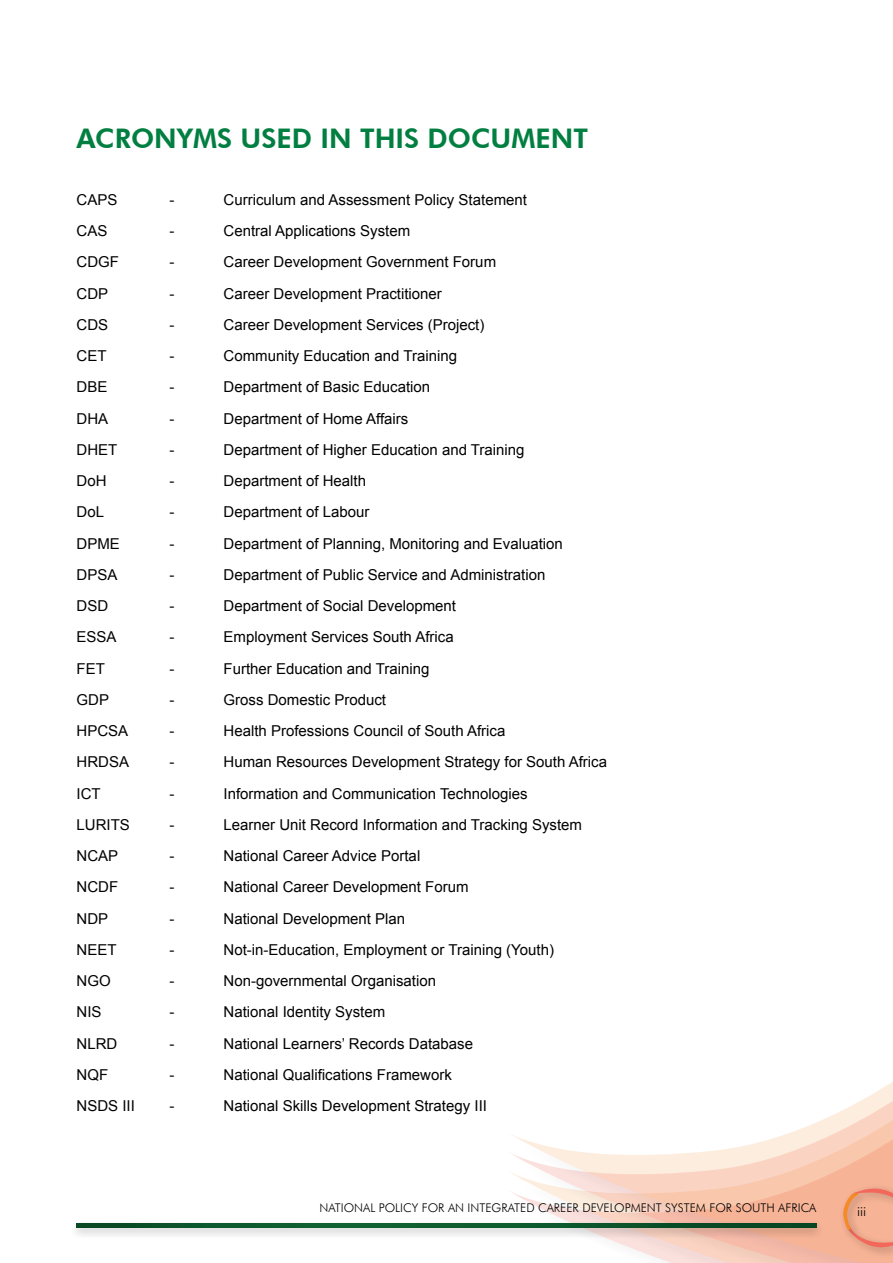
<style>
.page{position:relative;width:893px;height:1263px;background:#fff}
.page>*{position:absolute;margin:0;border:0;box-sizing:border-box;transform-origin:0 0}
.t1{font:800 27px "Futura BT";color:#007f41}
.t2{font:15px "Arial";color:#000}
.t3{font:300 13.5px "Futura BT";color:#000}
.t4{font:300 12px "Futura BT";color:#000}
</style>
<div class="page">
<svg style="left:510px;top:1082px;width:383px;height:181px"></svg>
<div style="left:69px;top:1219px;width:755px;height:21px;background:#000;opacity:.25"></div>
<img style="left:77px;top:1223px;width:739px;height:4px">
<div style="left:843px;top:1221px;width:50px;height:37px;background:#000;opacity:.25"></div>
<div style="left:838px;top:1187px;width:32px;height:53px;background:#f6b396"></div>
<div style="left:850px;top:1183px;width:43px;height:36px;background:#f5b295"></div>
<svg style="left:842px;top:1188px;width:51px;height:61px"></svg>
<hr style="left:891px;top:1201px;width:2px;height:53px;background:#000;opacity:.25">
<h1 class="t1" style="left:77px;top:122px;width:513px">ACRONYMS USED IN THIS DOCUMENT</h1>
<p class="t2" style="left:77px;top:190px;width:42px">CAPS</p>
<p class="t2" style="left:170px;top:190px;width:6px">-</p>
<p class="t2" style="left:224px;top:190px;width:305px">Curriculum and Assessment Policy Statement</p>
<p class="t2" style="left:77px;top:221px;width:32px">CAS</p>
<p class="t2" style="left:170px;top:221px;width:6px">-</p>
<p class="t2" style="left:224px;top:221px;width:188px">Central Applications System</p>
<p class="t2" style="left:77px;top:252px;width:44px">CDGF</p>
<p class="t2" style="left:170px;top:252px;width:6px">-</p>
<p class="t2" style="left:224px;top:252px;width:274px">Career Development Government Forum</p>
<p class="t2" style="left:77px;top:283px;width:33px">CDP</p>
<p class="t2" style="left:170px;top:283px;width:6px">-</p>
<p class="t2" style="left:224px;top:283px;width:220px">Career Development Practitioner</p>
<p class="t2" style="left:77px;top:315px;width:33px">CDS</p>
<p class="t2" style="left:170px;top:315px;width:6px">-</p>
<p class="t2" style="left:224px;top:315px;width:262px">Career Development Services (Project)</p>
<p class="t2" style="left:77px;top:346px;width:31px">CET</p>
<p class="t2" style="left:170px;top:346px;width:6px">-</p>
<p class="t2" style="left:224px;top:346px;width:235px">Community Education and Training</p>
<p class="t2" style="left:77px;top:377px;width:32px">DBE</p>
<p class="t2" style="left:170px;top:377px;width:6px">-</p>
<p class="t2" style="left:224px;top:377px;width:208px">Department of Basic Education</p>
<p class="t2" style="left:77px;top:408px;width:33px">DHA</p>
<p class="t2" style="left:170px;top:408px;width:6px">-</p>
<p class="t2" style="left:224px;top:408px;width:186px">Department of Home Affairs</p>
<p class="t2" style="left:77px;top:440px;width:42px">DHET</p>
<p class="t2" style="left:170px;top:440px;width:6px">-</p>
<p class="t2" style="left:224px;top:440px;width:303px">Department of Higher Education and Training</p>
<p class="t2" style="left:77px;top:471px;width:31px">DoH</p>
<p class="t2" style="left:170px;top:471px;width:6px">-</p>
<p class="t2" style="left:224px;top:471px;width:144px">Department of Health</p>
<p class="t2" style="left:77px;top:502px;width:29px">DoL</p>
<p class="t2" style="left:170px;top:502px;width:6px">-</p>
<p class="t2" style="left:224px;top:502px;width:147px">Department of Labour</p>
<p class="t2" style="left:77px;top:533px;width:45px">DPME</p>
<p class="t2" style="left:170px;top:533px;width:6px">-</p>
<p class="t2" style="left:224px;top:533px;width:341px">Department of Planning, Monitoring and Evaluation</p>
<p class="t2" style="left:77px;top:565px;width:42px">DPSA</p>
<p class="t2" style="left:170px;top:565px;width:6px">-</p>
<p class="t2" style="left:224px;top:565px;width:323px">Department of Public Service and Administration</p>
<p class="t2" style="left:77px;top:596px;width:33px">DSD</p>
<p class="t2" style="left:170px;top:596px;width:6px">-</p>
<p class="t2" style="left:224px;top:596px;width:234px">Department of Social Development</p>
<p class="t2" style="left:77px;top:627px;width:42px">ESSA</p>
<p class="t2" style="left:170px;top:627px;width:6px">-</p>
<p class="t2" style="left:224px;top:627px;width:232px">Employment Services South Africa</p>
<p class="t2" style="left:77px;top:658px;width:30px">FET</p>
<p class="t2" style="left:170px;top:658px;width:6px">-</p>
<p class="t2" style="left:224px;top:658px;width:207px">Further Education and Training</p>
<p class="t2" style="left:77px;top:690px;width:34px">GDP</p>
<p class="t2" style="left:170px;top:690px;width:6px">-</p>
<p class="t2" style="left:224px;top:690px;width:164px">Gross Domestic Product</p>
<p class="t2" style="left:77px;top:721px;width:53px">HPCSA</p>
<p class="t2" style="left:170px;top:721px;width:6px">-</p>
<p class="t2" style="left:224px;top:721px;width:283px">Health Professions Council of South Africa</p>
<p class="t2" style="left:77px;top:752px;width:54px">HRDSA</p>
<p class="t2" style="left:170px;top:752px;width:6px">-</p>
<p class="t2" style="left:224px;top:752px;width:385px">Human Resources Development Strategy for South Africa</p>
<p class="t2" style="left:77px;top:783px;width:26px">ICT</p>
<p class="t2" style="left:170px;top:783px;width:6px">-</p>
<p class="t2" style="left:224px;top:783px;width:306px">Information and Communication Technologies</p>
<p class="t2" style="left:77px;top:815px;width:55px">LURITS</p>
<p class="t2" style="left:170px;top:815px;width:6px">-</p>
<p class="t2" style="left:224px;top:815px;width:360px">Learner Unit Record Information and Tracking System</p>
<p class="t2" style="left:77px;top:846px;width:43px">NCAP</p>
<p class="t2" style="left:170px;top:846px;width:6px">-</p>
<p class="t2" style="left:224px;top:846px;width:198px">National Career Advice Portal</p>
<p class="t2" style="left:77px;top:877px;width:43px">NCDF</p>
<p class="t2" style="left:170px;top:877px;width:6px">-</p>
<p class="t2" style="left:224px;top:877px;width:247px">National Career Development Forum</p>
<p class="t2" style="left:77px;top:908px;width:33px">NDP</p>
<p class="t2" style="left:170px;top:908px;width:6px">-</p>
<p class="t2" style="left:224px;top:908px;width:183px">National Development Plan</p>
<p class="t2" style="left:77px;top:940px;width:42px">NEET</p>
<p class="t2" style="left:170px;top:940px;width:6px">-</p>
<p class="t2" style="left:224px;top:940px;width:332px">Not-in-Education, Employment or Training (Youth)</p>
<p class="t2" style="left:77px;top:971px;width:36px">NGO</p>
<p class="t2" style="left:170px;top:971px;width:6px">-</p>
<p class="t2" style="left:224px;top:971px;width:214px">Non-governmental Organisation</p>
<p class="t2" style="left:77px;top:1002px;width:27px">NIS</p>
<p class="t2" style="left:170px;top:1002px;width:6px">-</p>
<p class="t2" style="left:224px;top:1002px;width:163px">National Identity System</p>
<p class="t2" style="left:77px;top:1033px;width:42px">NLRD</p>
<p class="t2" style="left:170px;top:1033px;width:6px">-</p>
<p class="t2" style="left:224px;top:1033px;width:251px">National Learners’ Records Database</p>
<p class="t2" style="left:77px;top:1065px;width:33px">NQF</p>
<p class="t2" style="left:170px;top:1065px;width:6px">-</p>
<p class="t2" style="left:224px;top:1065px;width:230px">National Qualifications Framework</p>
<p class="t2" style="left:77px;top:1096px;width:60px">NSDS III</p>
<p class="t2" style="left:170px;top:1096px;width:6px">-</p>
<p class="t2" style="left:224px;top:1096px;width:265px">National Skills Development Strategy III</p>
<p class="t4" style="left:319px;top:1200px;width:498px">NATIONAL POLICY FOR AN INTEGRATED CAREER DEVELOPMENT SYSTEM FOR SOUTH AFRICA</p>
<p class="t3" style="left:857px;top:1203px;width:11px">iii</p>
</div>
